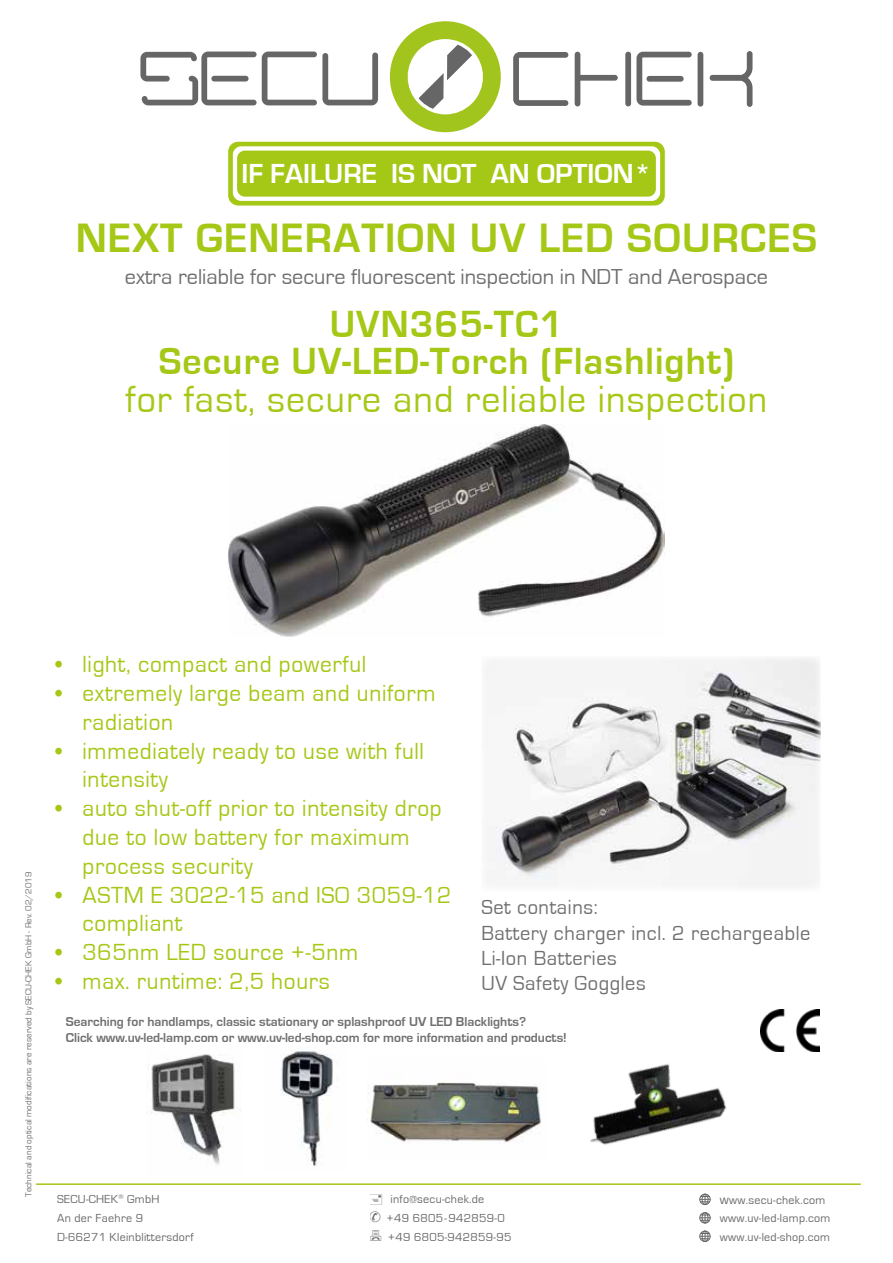
<style>
.page{position:relative;width:893px;height:1263px;background:#fff}
.page>*{position:absolute;margin:0;border:0;box-sizing:border-box;transform-origin:0 0}
.t1{font:700 42.3px "Eurostile";letter-spacing:.03em;color:#a5c715}
.t2{font:700 39px/37.5px "Eurostile";letter-spacing:.03em;color:#a5c715;text-align:center}
.t3{font:39px "Eurostile";letter-spacing:.03em;color:#a5c715}
.t4{font:700 28.35px "Eurostile";color:#fff}
.t5{font:24px/28.8px "Eurostile";letter-spacing:.03em;color:#a5c715}
.t6{font:22.2px "Eurostile";color:#706f6f}
.t7{font:21px/25.2px "Eurostile";letter-spacing:.03em;color:#706f6f}
.t8{font:700 13.35px/16.2px "Eurostile";color:#706f6f}
.t9{font:12px/19px "Eurostile";letter-spacing:.025em;color:#000}
.t10{font:9px "Eurostile";color:#706f6f}
.s1{font-family:"Eurostile LT Std"}
</style>
<div class="page">
<svg style="left:701px;top:1197px;width:9px;height:7px"></svg>
<div style="left:699px;top:1194px;width:11px;height:11px;border:1px solid #000;border-radius:50%"></div>
<svg style="left:700px;top:1212px;width:10px;height:11px"></svg>
<div style="left:699px;top:1212px;width:11px;height:11px;border:1px solid #000;border-radius:50%"></div>
<svg style="left:700px;top:1231px;width:10px;height:10px"></svg>
<div style="left:699px;top:1231px;width:11px;height:11px;border:1px solid #000;border-radius:50%"></div>
<hr style="left:36px;top:1183px;width:825px;height:2px;background:#a5c715">
<img style="left:228px;top:424px;width:437px;height:213px">
<svg style="left:513px;top:52px;width:55px;height:54px"></svg>
<svg style="left:575px;top:52px;width:43px;height:54px"></svg>
<div style="left:625px;top:52px;width:6px;height:54px;background:#666;border-radius:3px"></div>
<div style="left:698px;top:52px;width:5px;height:55px;background:#666;border-radius:3px"></div>
<svg style="left:710px;top:51px;width:42px;height:56px"></svg>
<svg style="left:140px;top:52px;width:238px;height:53px"></svg>
<div style="left:211px;top:76px;width:38px;height:6px;background:#666;border-radius:3px"></div>
<svg style="left:636px;top:52px;width:56px;height:54px"></svg>
<div style="left:646px;top:76px;width:38px;height:6px;background:#666;border-radius:3px"></div>
<svg style="left:389px;top:21px;width:112px;height:111px"></svg>
<div style="left:228px;top:141px;width:437px;height:65px;background:#a5c715;border-radius:11px"></div>
<div style="left:227px;top:141px;width:439px;height:65px;border:1px solid #fff;border-radius:11px"></div>
<div style="left:232px;top:145px;width:429px;height:57px;background:#fff;border-radius:10px"></div>
<div style="left:230px;top:144px;width:433px;height:59px;border:2px solid #a5c715;border-radius:10px"></div>
<div style="left:236px;top:149px;width:421px;height:49px;background:#a5c715;border-radius:9px"></div>
<div style="left:235px;top:148px;width:423px;height:51px;border:2px solid #fff;border-radius:9px"></div>
<img style="left:151px;top:1054px;width:84px;height:111px">
<img style="left:368px;top:1082px;width:173px;height:61px">
<img style="left:566px;top:1064px;width:180px;height:133px">
<img style="left:280px;top:1051px;width:58px;height:115px">
<img style="left:761px;top:1009px;width:58px;height:42px">
<img style="left:486px;top:658px;width:335px;height:228px">
<p class="t4" style="left:242px;top:158px;width:411px">IF FAILURE IS NOT AN OPTION*</p>
<h1 class="t1" style="left:76px;top:215px;width:743px">NEXT GENERATION UV LED SOURCES</h1>
<p class="t6" style="left:125px;top:264px;width:645px">extra reliable for secure fluorescent inspection in NDT and Aerospace</p>
<h2 class="t2" style="left:159px;top:306px;width:577px">UVN365-TC1<br>Secure UV-LED-Torch (Flashlight)</h2>
<h2 class="t3" style="left:126px;top:378px;width:643px">for fast, secure and reliable inspection</h2>
<p class="t10" style="left:24px;top:1197px;width:327px;rotate:-90deg">Technical and optical modifications are reserved by SECU-CHEK GmbH - Rev. 02/2019</p>
<p class="t5" style="left:56px;top:650px;width:312px">• light, compact and powerful</p>
<p class="t5" style="left:83px;top:679px;width:355px;text-indent:-27px">• extremely large beam and uniform radiation</p>
<p class="t5" style="left:83px;top:737px;width:343px;text-indent:-27px">• immediately ready to use with full intensity</p>
<p class="t5" style="left:83px;top:794px;width:361px;text-indent:-27px">• auto shut-off prior to intensity drop due to low battery for maximum process security</p>
<p class="t5" style="left:83px;top:881px;width:370px;text-indent:-27px">• ASTM E 3022-15 and ISO 3059-12 compliant</p>
<p class="t5" style="left:56px;top:938px;width:304px">• 365nm LED source +-5nm</p>
<p class="t5" style="left:56px;top:967px;width:276px">• max. runtime: 2,5 hours</p>
<p class="t7" style="left:481px;top:895px;width:330px">Set contains:<br>Battery charger incl. 2 rechargeable<br>Li-Ion Batteries<br>UV Safety Goggles</p>
<p class="t8" style="left:66px;top:1014px;width:503px">Searching for handlamps, classic stationary or splashproof UV LED Blacklights?<br>Click www.uv-led-lamp.com or www.uv-led-shop.com for more information and products!</p>
<p class="t9" style="left:57px;top:1189px;width:138px">SECU-CHEK<sup>®</sup> GmbH<br>An der Faehre 9<br>D-66271 Kleinblittersdorf</p>
<p class="t9" style="left:386px;top:1190px;width:126px;text-indent:4px">info@secu-chek.de<br>+49 6805-942859-0 +49 6805-942859-95</p>
<p class="t9" style="left:720px;top:1191px;width:112px;line-height:18.5px"><span class="s1">w</span>ww.secu-chek.com www.uv-led-lamp.com www.uv-led-shop.com</p>
</div>
